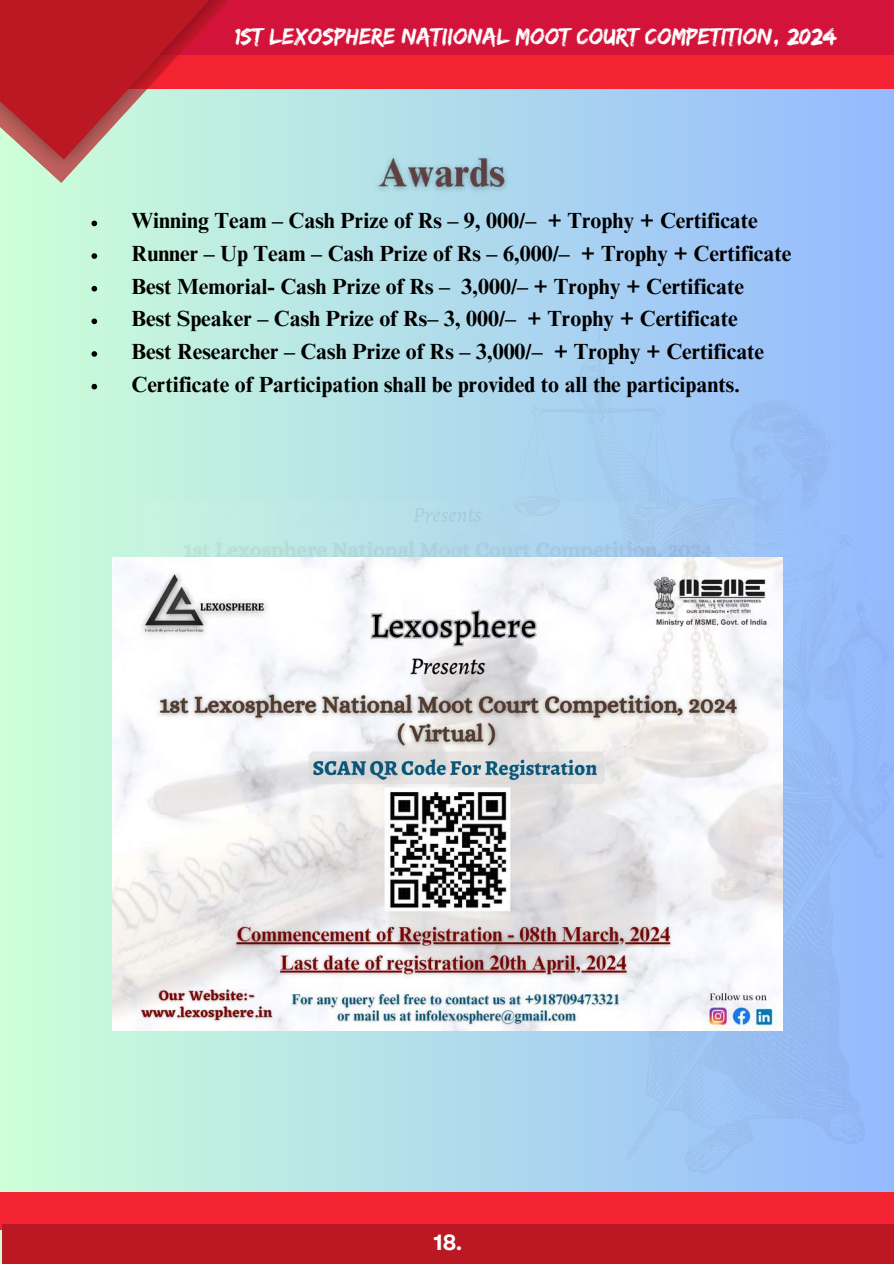
<style>
.page{position:relative;width:894px;height:1264px;background:#fff}
.page>*{position:absolute;margin:0;border:0;box-sizing:border-box;transform-origin:0 0}
.t1{font:24px "Edo";color:#fff}
.t2{font:700 21.9px/32.7px "Times NRMT Pro";color:#000}
.t3{font:700 21.9px "Garet";color:#fff}
</style>
<div class="page">
<div style="left:0;top:0;width:893px;height:1263px;background:linear-gradient(to right,#ceffd8,#94b9ff)"></div>
<div style="left:44px;top:52px;width:849px;height:37px;background:#f42331"></div>
<div style="left:0;top:1192px;width:893px;height:37px;background:#f42331"></div>
<div style="left:56px;top:0;width:837px;height:55px;background:#d3133a"></div>
<div style="left:2px;top:1223px;width:891px;height:40px;background:#bc1823"></div>
<img style="left:0;top:89px;width:393px;height:98px">
<svg style="left:0;top:0;width:288px;height:160px"></svg>
<img style="left:141px;top:502px;width:372px;height:55px">
<svg style="left:513px;top:324px;width:380px;height:849px;background:#9dc3f5"></svg>
<img style="left:113px;top:557px;width:669px;height:473px">
<img style="left:369px;top:148px;width:146px;height:51px">
<svg style="left:91px;top:221px;width:6px;height:5px"></svg>
<svg style="left:91px;top:253px;width:6px;height:6px"></svg>
<svg style="left:91px;top:286px;width:6px;height:5px"></svg>
<svg style="left:91px;top:318px;width:6px;height:6px"></svg>
<svg style="left:91px;top:351px;width:6px;height:6px"></svg>
<svg style="left:91px;top:384px;width:6px;height:5px"></svg>
<p class="t1" style="left:235px;top:22px;width:602px">1ST LEXOSPHERE NATIIONAL MOOT COURT COMPETITION, 2024</p>
<p class="t2" style="left:132px;top:207px;width:661px">Winning Team – Cash Prize of Rs – 9, 000/– + Trophy + Certificate Runner – Up Team – Cash Prize of Rs – 6,000/– + Trophy + Certificate Best Memorial- Cash Prize of Rs – 3,000/– + Trophy + Certificate<br>Best Speaker – Cash Prize of Rs– 3, 000/– + Trophy + Certificate<br>Best Researcher – Cash Prize of Rs – 3,000/– + Trophy + Certificate Certificate of Participation shall be provided to all the participants.</p>
<p class="t3" style="left:433px;top:1226px;width:30px">18.</p>
</div>
